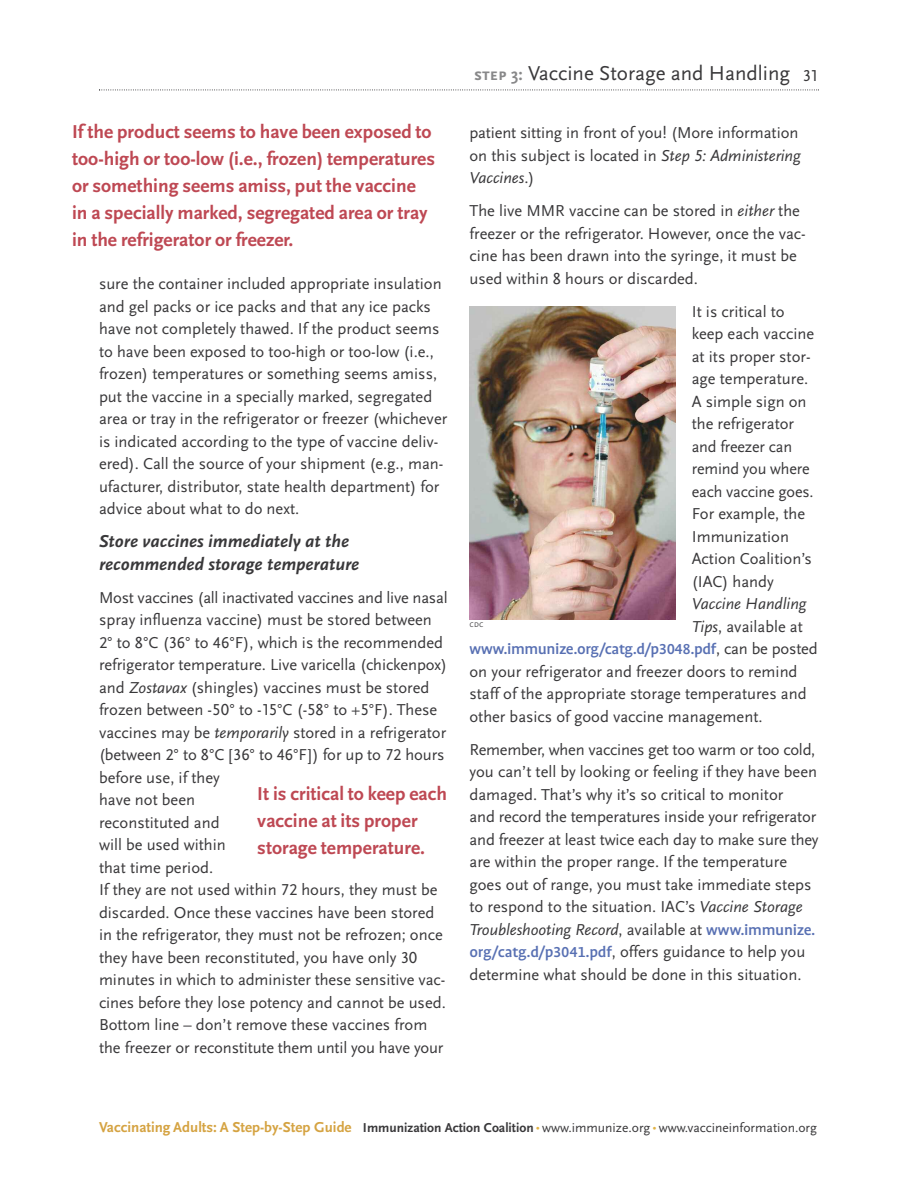
<style>
.page{position:relative;width:918px;height:1188px;background:#fff}
.page>*{position:absolute;margin:0;border:0;box-sizing:border-box;transform-origin:0 0}
.t1{font:21px "Scala Sans Offc";color:#39383a}
.t2{font:700 19.5px/27px "Scala Sans Offc";color:#be4853}
.t3{font:italic 700 18px/22.5px "Scala Sans Offc";color:#39383a}
.t4{font:16.5px/22.5px "Scala Sans Offc";color:#39383a}
.t5{font:500 16.5px "Profile";letter-spacing:-.025em;color:#5870b3;scale:1.06 1}
.t6{font:italic 16.5px/22.5px "Scala Sans Offc";color:#39383a}
.t7{font:13.5px "Scala Sans Offc";color:#39383a}
.t8{font:300 9px "Profile SC";color:#39383a}
.s1{font-style:italic}
.s2{font-family:"Scala Sans Sc Offc";font-weight:700;font-size:17.25px;color:#888889}
.s3{font-style:normal}
.s4{font-family:"Profile NO"}
.s5{font-family:"Scala Sans Offc";font-weight:400;color:#39383a}
.s6{font-family:"Profile";font-weight:500;color:#5870b3}
.s7{font-family:"Profile NO";font-weight:500;color:#5870b3}
.s8{font-weight:700;font-size:15px;color:#d5a342}
.s9{font-weight:700}
.s10{font-size:12px;color:#e1b244}
</style>
<div class="page">
<svg style="left:99px;top:89px;width:720px;height:1px"></svg>
<img style="left:470px;top:306px;width:205px;height:313px">
<p class="t2" style="left:72px;top:119px;width:365px">If the product seems to have been exposed to too-high or too-low (i.e., frozen) temperatures or something seems amiss, put the vaccine in a specially marked, segregated area or tray in the refrigerator or freezer.</p>
<p class="t4" style="left:99px;top:273px;width:350px">sure the container included appropriate insulation and gel packs or ice packs and that any ice packs have not completely thawed. If the product seems to have been exposed to too-high or too-low (i.e., frozen) temperatures or something seems amiss, put the vaccine in a specially marked, segregated area or tray in the refrigerator or freezer (whichever is indicated according to the type of vaccine deliv&shy;ered). Call the source of your shipment (e.g., man&shy;ufacturer, distributor, state health department) for advice about what to do next.</p>
<p class="t3" style="left:99px;top:530px;width:262px">Store vaccines immediately at the recommended storage temperature</p>
<p class="t4" style="left:99px;top:586px;width:350px">Most vaccines (all inactivated vaccines and live nasal spray influenza vaccine) must be stored between 2° to 8°C (36° to 46°F), which is the recommended refrigerator temperature. Live varicella (chickenpox) and <span class="s1">Zostavax</span> (shingles) vaccines must be stored frozen between -50° to -15°C (-58° to +5°F). These vaccines may be <span class="s1">temporarily</span> stored in a refrigerator (between 2° to 8°C [36° to 46°F]) for up to 72 hours before use, if they<br>have not been<br>reconstituted and<br>will be used within<br>that time period.<br>If they are not used within 72 hours, they must be discarded. Once these vaccines have been stored in the refrigerator, they must not be refrozen; once they have been reconstituted, you have only 30 minutes in which to administer these sensitive vac&shy;cines before they lose potency and cannot be used.<br>Bottom line – don’t remove these vaccines from the freezer or reconstitute them until you have your</p>
<p class="t2" style="left:257px;top:781px;width:191px">It is critical to keep each vaccine at its proper storage temperature.</p>
<p class="t1" style="left:474px;top:62px;width:317px"><span class="s2">step 3:</span> Vaccine Storage and Handling</p>
<p class="t4" style="left:803px;top:64px;width:18px">31</p>
<p class="t4" style="left:469px;top:122px;width:333px;text-align:justify">patient sitting in front of you! (More information on this subject is located in <span class="s1">Step 5: Administering Vaccines</span>.)</p>
<p class="t4" style="left:469px;top:200px;width:338px">The live MMR vaccine can be stored in <span class="s1">either</span> the freezer or the refrigerator. However, once the vac&shy;cine has been drawn into the syringe, it must be used within 8 hours or discarded.</p>
<p class="t4" style="left:692px;top:300px;width:124px">It is critical to keep each vaccine at its proper stor&shy;age temperature.<br>A simple sign on the refrigerator and freezer can remind you where each vaccine goes.<br>For example, the<br>Immunization<br>Action Coalition’s (IAC) handy</p>
<p class="t6" style="left:692px;top:593px;width:116px">Vaccine Handling<br>Tips<span class="s3">, available at</span></p>
<p class="t5" style="left:470px;top:643px;width:330px">www.immunize.org/catg.d/p<span class="s4">3048</span>.pdf<span class="s5">, can be posted</span></p>
<p class="t4" style="left:469px;top:660px;width:339px">on your refrigerator and freezer doors to remind staff of the appropriate storage temperatures and other basics of good vaccine management.</p>
<p class="t4" style="left:470px;top:738px;width:351px">Remember, when vaccines get too warm or too cold, you can’t tell by looking or feeling if they have been damaged. That’s why it’s so critical to monitor<br>and record the temperatures inside your refrigerator and freezer at least twice each day to make sure they are within the proper range. If the temperature goes out of range, you must take immediate steps to respond to the situation. IAC’s <span class="s1">Vaccine Storage Troubleshooting Record</span>, available at <span class="s6">www.immunize. org/catg.d/p</span><span class="s7">3041</span><span class="s6">.pdf</span>, offers guidance to help you determine what should be done in this situation.</p>
<p class="t8" style="left:470px;top:621px;width:16px">cdc</p>
<p class="t7" style="left:99px;top:1120px;width:720px"><span class="s8">Vaccinating Adults: A Step-by-Step Guide</span> <span class="s9">Immunization Action Coalition</span> <span class="s10">•</span> www.immunize.org <span class="s10">•</span> www.vaccineinformation.org</p>
</div>
